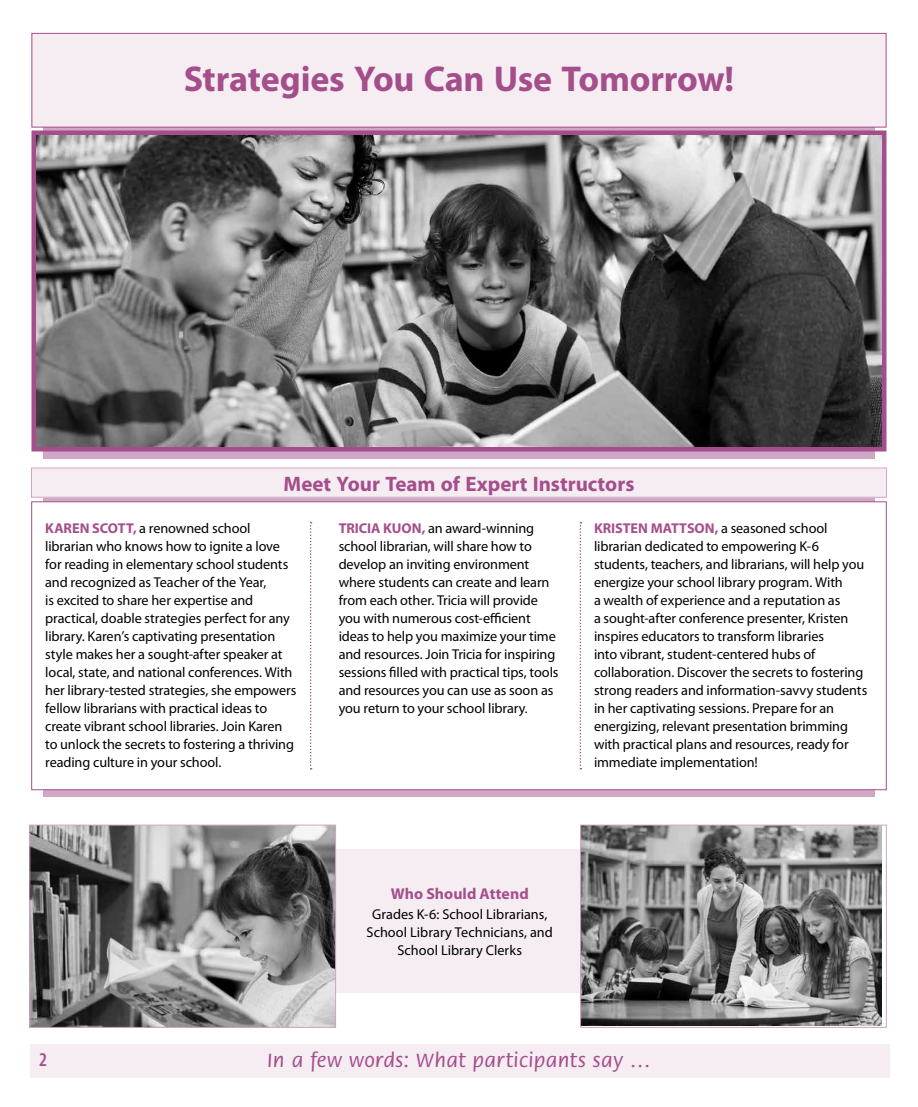
<style>
.page{position:relative;width:918px;height:1107px;background:#fff}
.page>*{position:absolute;margin:0;border:0;box-sizing:border-box;transform-origin:0 0}
.t1{font:700 36px "Myriad Pro";letter-spacing:-.005em;color:#a44f8b}
.t2{font:500 21px "Flora Std";letter-spacing:.02em;color:#a44f8b}
.t3{font:700 21px "Myriad Pro";color:#a44f8b}
.t4{font:600 condensed 19.5px "Myriad Pro";color:#a44f8b}
.t5{font:700 15.75px "Myriad Pro";letter-spacing:.005em;color:#a44f8b}
.t6{font:14.25px/18px "Myriad Pro";letter-spacing:-.005em;color:#000}
.s1{font-weight:700;color:#a44f8b}
.s2{font-size:13.5px}
</style>
<div class="page">
<div style="left:44px;top:114px;width:831px;height:345px;background:#d1a7c5"></div>
<img style="left:37px;top:135px;width:844px;height:312px">
<div style="left:32px;top:130px;width:854px;height:322px;border:4px solid #a44f8b"></div>
<div style="left:30px;top:1044px;width:860px;height:33px;background:#f6edf3"></div>
<svg style="left:44px;top:497px;width:831px;height:299px;background:#cea1c1"></svg>
<div style="left:32px;top:502px;width:854px;height:288px;background:#fff;border:1px solid #a44f8b"></div>
<div style="left:32px;top:468px;width:854px;height:29px;background:#f6edf3"></div>
<div style="left:31px;top:468px;width:856px;height:29px;border:1px solid #d1a7c5"></div>
<svg style="left:310px;top:522px;width:2px;height:247px"></svg>
<svg style="left:580px;top:522px;width:1px;height:247px"></svg>
<div style="left:322px;top:849px;width:275px;height:144px;background:#f6edf3"></div>
<div style="left:32px;top:33px;width:854px;height:94px;background:#f6edf3"></div>
<div style="left:32px;top:33px;width:854px;height:95px;border:1px solid #a44f8b"></div>
<img style="left:32px;top:827px;width:302px;height:198px">
<div style="left:30px;top:825px;width:306px;height:202px;border:1px solid #d1a7c5"></div>
<img style="left:583px;top:827px;width:298px;height:198px">
<div style="left:581px;top:825px;width:306px;height:202px;border:1px solid #d1a7c5"></div>
<h1 class="t1" style="left:184px;top:55px;width:552px">Strategies You Can Use Tomorrow!</h1>
<h2 class="t3" style="left:284px;top:470px;width:352px">Meet Your Team of Expert Instructors</h2>
<p class="t6" style="left:45px;top:519px;width:253px"><span class="s1">KAREN SCOTT,</span> a renowned school librarian who knows how to ignite a love for reading in elementary school students and recognized as Teacher of the Year,<br>is excited to share her expertise and practical, doable strategies perfect for any library. Karen’s captivating presentation style makes her a sought-after speaker at local, state, and national conferences. With her library-tested strategies, she empowers fellow librarians with practical ideas to create vibrant school libraries. Join Karen to unlock the secrets to fostering a thriving reading culture in your school.</p>
<p class="t6" style="left:339px;top:519px;width:221px"><span class="s1">TRICIA KUON,</span> an award-winning school librarian, will share how to develop an inviting environment where students can create and learn from each other. Tricia will provide you with numerous cost-efficient ideas to help you maximize your time and resources. Join Tricia for inspiring sessions filled with practical tips, tools and resources you can use as soon as you return to your school library<span class="s2">.</span></p>
<p class="t6" style="left:594px;top:519px;width:275px"><span class="s1">KRISTEN MATTSON,</span> a seasoned school librarian dedicated to empowering K-6 students, teachers, and librarians, will help you energize your school library program. With<br>a wealth of experience and a reputation as<br>a sought-after conference presenter, Kristen inspires educators to transform libraries<br>into vibrant, student-centered hubs of collaboration. Discover the secrets to fostering strong readers and information-savvy students in her captivating sessions. Prepare for an energizing, relevant presentation brimming with practical plans and resources, ready for immediate implementation!</p>
<p class="t5" style="left:391px;top:884px;width:139px">Who Should Attend</p>
<p class="t6" style="left:367px;top:905px;width:188px;text-align:center">Grades K-6: School Librarians,<br>School Library Technicians, and<br>School Library Clerks</p>
<h3 class="t4" style="left:39px;top:1048px;width:9px">2</h3>
<h2 class="t2" style="left:267px;top:1050px;width:385px">In a few words: What participants say …</h2>
</div>
